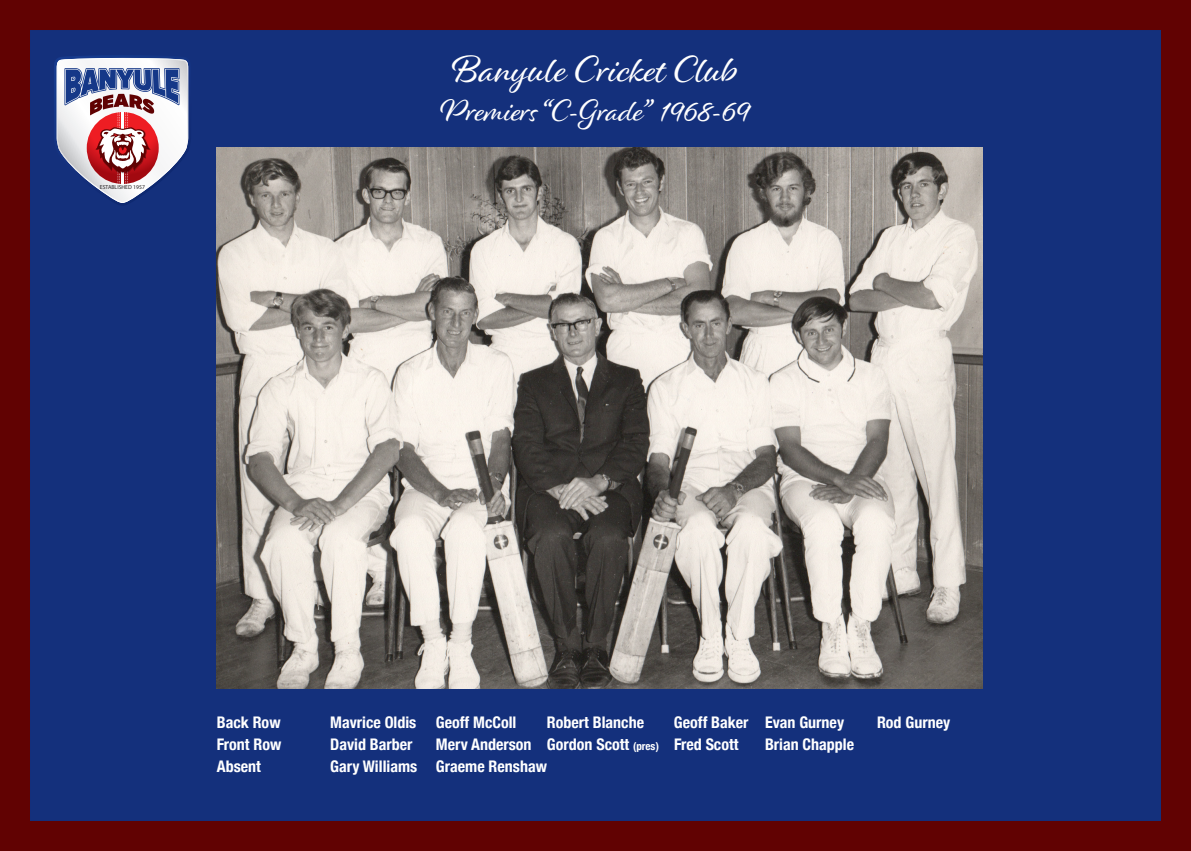
<style>
.page{position:relative;width:1191px;height:851px;background:#fff}
.page>*{position:absolute;margin:0;border:0;box-sizing:border-box;transform-origin:0 0}
.t1{font:39px "Alisha";color:#fff}
.t2{font:32px "Alisha";color:#fff}
.t3{font:700 condensed 16px "Helvetica Neue";color:#fff}
.t4{font:5.7px "Myriad Pro";color:#231f20}
.s1{font-size:11px}
</style>
<div class="page">
<div style="left:0;top:13px;width:1191px;height:825px;background:#14307c"></div>
<div style="left:0;top:0;width:1191px;height:850px;border:30px solid #610202"></div>
<img style="left:217px;top:148px;width:765px;height:541px">
<svg style="left:54px;top:55px;width:135px;height:150px"></svg>
<p class="t4" style="left:100px;top:184px;width:47px">ESTABLISHED 1957</p>
<p class="t1" style="left:452px;top:46px;width:287px">Banyule Cricket Club</p>
<p class="t2" style="left:440px;top:91px;width:311px">Premiers “C-Grade” 1968-69</p>
<p class="t3" style="left:217px;top:708px;width:65px">Back Row</p>
<p class="t3" style="left:330px;top:708px;width:188px">Mavrice Oldis Geoff McColl</p>
<p class="t3" style="left:547px;top:708px;width:99px">Robert Blanche</p>
<p class="t3" style="left:674px;top:708px;width:172px">Geoff Baker Evan Gurney</p>
<p class="t3" style="left:877px;top:708px;width:75px">Rod Gurney</p>
<p class="t3" style="left:217px;top:730px;width:66px">Front Row</p>
<p class="t3" style="left:330px;top:730px;width:84px">David Barber</p>
<p class="t3" style="left:436px;top:730px;width:304px">Merv Anderson Gordon Scott <span class="s1">(pres)</span> Fred Scott</p>
<p class="t3" style="left:765px;top:730px;width:91px">Brian Chapple</p>
<p class="t3" style="left:217px;top:753px;width:46px">Absent</p>
<p class="t3" style="left:330px;top:753px;width:218px">Gary Williams Graeme Renshaw</p>
</div>
